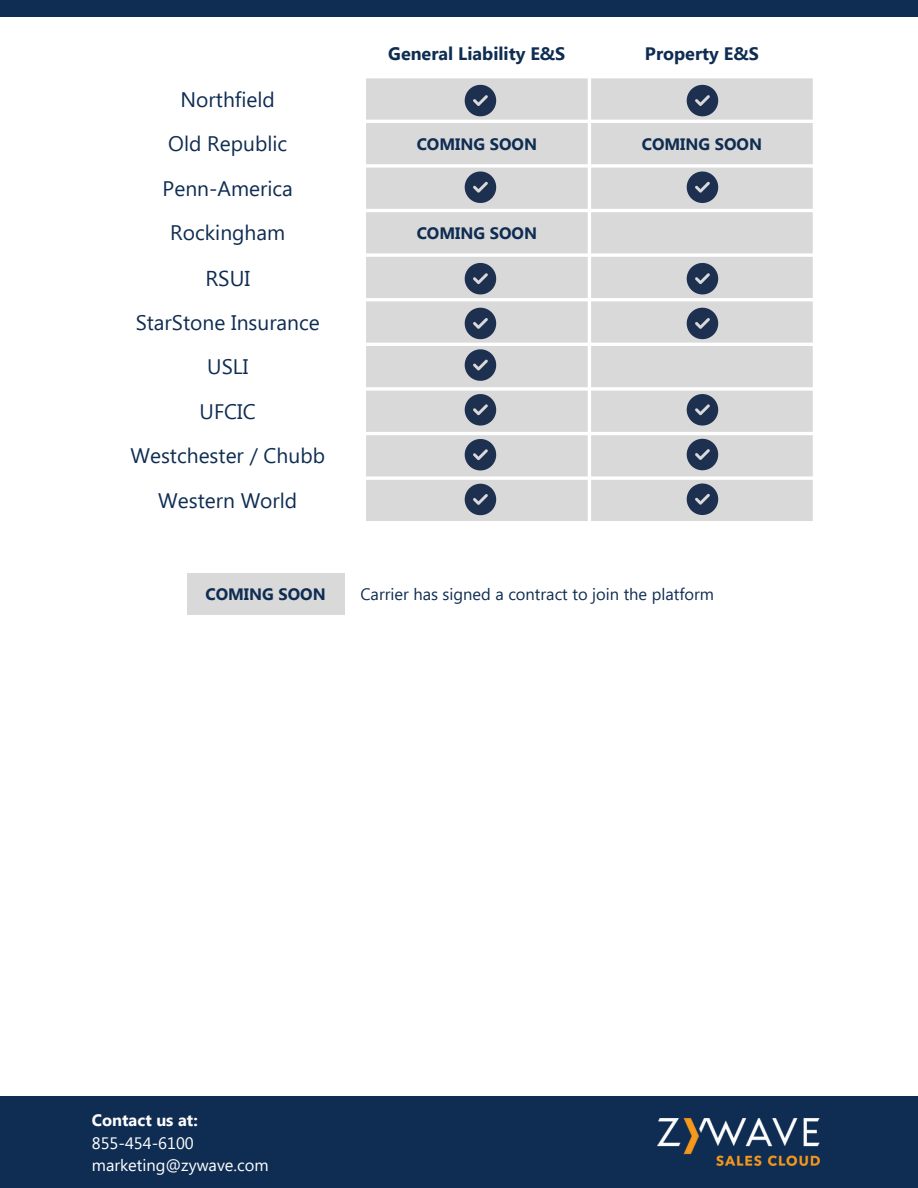
<style>
.page{position:relative;width:918px;height:1188px;background:#fff}
.page>*{position:absolute;margin:0;border:0;box-sizing:border-box;transform-origin:0 0}
.t1{font:21.45px "Segoe UI";color:#0f2d52}
.t2{font:21px "Segoe UI";color:#0f2d52}
.t3{font:700 18px "Segoe UI";color:#0f2d52}
.t4{font:16.5px/22.5px "Segoe UI";color:#fff}
.t5{font:16.5px "Segoe UI";color:#0f2d52}
.t6{font:700 16.5px "Segoe UI";color:#0f2d52}
.s1{font-weight:700}
</style>
<div class="page">
<div style="left:0;top:1096px;width:918px;height:92px;background:#0f2d52"></div>
<div style="left:0;top:0;width:918px;height:17px;background:#0f2d52"></div>
<svg style="left:366px;top:78px;width:447px;height:443px;fill:#d9d9d9"></svg>
<img style="left:657px;top:1118px;width:162px;height:48px">
<div style="left:187px;top:573px;width:157px;height:42px;background:#d9d9d9"></div>
<svg style="left:465px;top:263px;width:31px;height:31px"></svg>
<svg style="left:465px;top:308px;width:31px;height:31px"></svg>
<svg style="left:465px;top:171px;width:31px;height:32px"></svg>
<svg style="left:465px;top:85px;width:31px;height:31px"></svg>
<svg style="left:687px;top:85px;width:31px;height:31px"></svg>
<svg style="left:687px;top:171px;width:31px;height:32px"></svg>
<svg style="left:687px;top:263px;width:31px;height:31px"></svg>
<svg style="left:687px;top:308px;width:31px;height:31px"></svg>
<svg style="left:687px;top:394px;width:31px;height:32px"></svg>
<svg style="left:687px;top:439px;width:31px;height:31px"></svg>
<svg style="left:687px;top:484px;width:31px;height:31px"></svg>
<svg style="left:465px;top:349px;width:31px;height:32px"></svg>
<svg style="left:465px;top:394px;width:31px;height:32px"></svg>
<svg style="left:465px;top:439px;width:31px;height:31px"></svg>
<svg style="left:465px;top:484px;width:31px;height:31px"></svg>
<p class="t3" style="left:388px;top:40px;width:179px">General Liability E&amp;S</p>
<p class="t3" style="left:645px;top:40px;width:115px">Property E&amp;S</p>
<p class="t2" style="left:181px;top:84px;width:96px">Northfield</p>
<p class="t2" style="left:168px;top:128px;width:120px">Old Republic</p>
<p class="t6" style="left:417px;top:132px;width:122px">COMING SOON</p>
<p class="t6" style="left:642px;top:132px;width:122px">COMING SOON</p>
<p class="t2" style="left:163px;top:173px;width:132px">Penn-America</p>
<p class="t2" style="left:170px;top:218px;width:116px">Rockingham</p>
<p class="t6" style="left:417px;top:221px;width:122px">COMING SOON</p>
<p class="t1" style="left:205px;top:263px;width:46px">RSUI</p>
<p class="t2" style="left:136px;top:307px;width:186px">StarStone Insurance</p>
<p class="t2" style="left:207px;top:351px;width:43px">USLI</p>
<p class="t2" style="left:200px;top:396px;width:58px">UFCIC</p>
<p class="t2" style="left:131px;top:441px;width:196px">Westchester / Chubb</p>
<p class="t2" style="left:158px;top:485px;width:141px">Western World</p>
<p class="t6" style="left:205px;top:583px;width:122px">COMING SOON</p>
<p class="t5" style="left:360px;top:583px;width:355px">Carrier has signed a contract to join the platform</p>
<p class="t4" style="left:92px;top:1108px;width:178px"><span class="s1">Contact us at:<br></span>855-454-6100 marketing@zywave.com</p>
</div>
